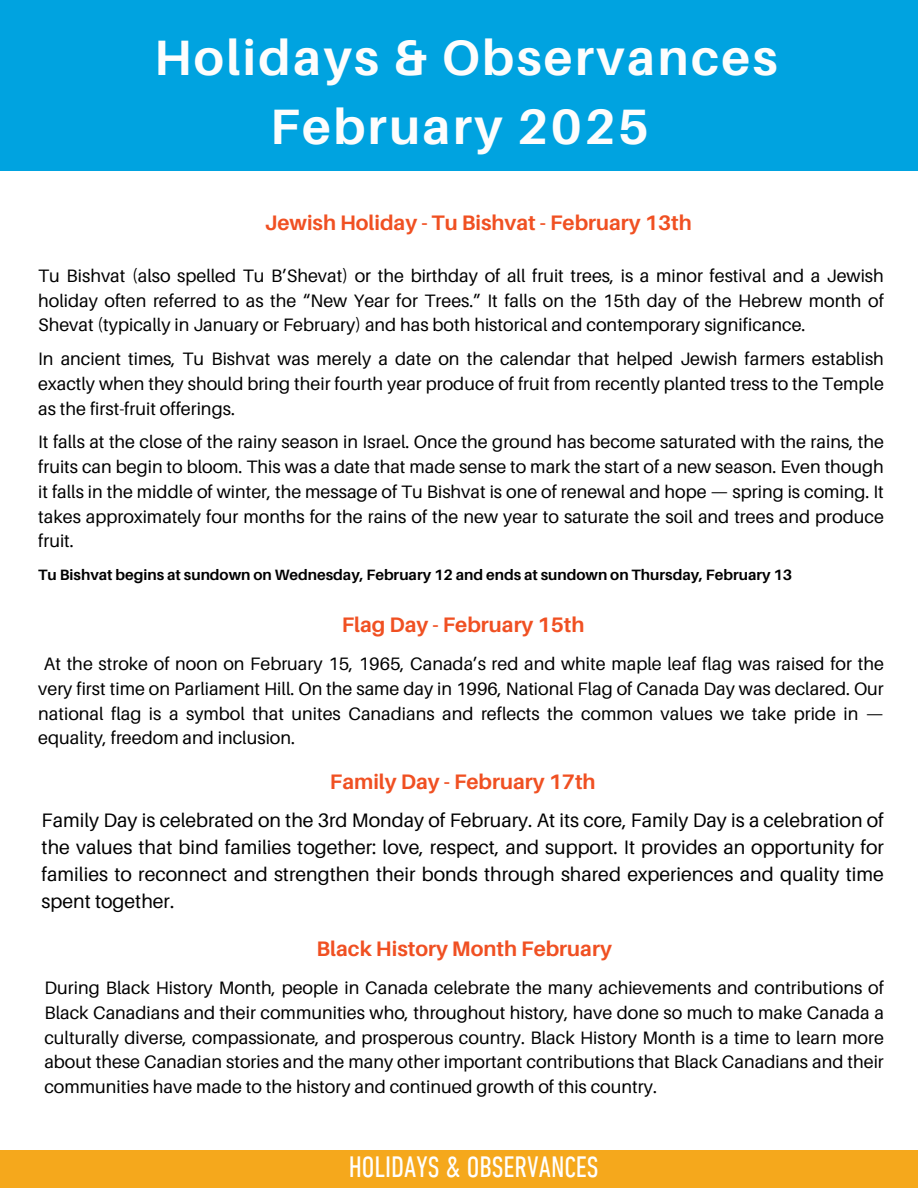
<style>
.page{position:relative;width:918px;height:1188px;background:#fff}
.page>*{position:absolute;margin:0;border:0;box-sizing:border-box;transform-origin:0 0}
.t1{font:700 49.8px/68.7px "Aileron";letter-spacing:.05em;color:#fdfdfd;text-align:center}
.t2{font:condensed 30px "DIN Next LT Pro";color:#fff}
.t3{font:700 21px "Aileron";color:#f05022}
.t4{font:19.5px/27px "Aileron";color:#000;text-align:justify}
.t5{font:18px/24.8px "Aileron";color:#000;text-align:justify}
.t6{font:700 15px "Aileron";color:#000}
</style>
<div class="page">
<div style="left:0;top:1150px;width:918px;height:38px;background:#f5a81c"></div>
<div style="left:0;top:0;width:918px;height:171px;background:#00a3e0"></div>
<h5 class="t1" style="left:154px;top:22px;width:625px">Holidays &amp; Observances<br>February 2025</h5>
<h5 class="t3" style="left:265px;top:209px;width:428px">Jewish Holiday - Tu Bishvat - February 13th</h5>
<h5 class="t5" style="left:38px;top:263px;width:847px">Tu Bishvat (also spelled Tu B’Shevat) or the birthday of all fruit trees, is a minor festival and a Jewish holiday often referred to as the “New Year for Trees.” It falls on the 15th day of the Hebrew month of Shevat (typically in January or February) and has both historical and contemporary significance.</h5>
<p class="t5" style="left:38px;top:346px;width:847px">In ancient times, Tu Bishvat was merely a date on the calendar that helped Jewish farmers establish exactly when they should bring their fourth year produce of fruit from recently planted tress to the Temple as the first-fruit offerings.</p>
<h3 class="t5" style="left:38px;top:429px;width:847px">It falls at the close of the rainy season in Israel. Once the ground has become saturated with the rains, the fruits can begin to bloom. This was a date that made sense to mark the start of a new season. Even though it falls in the middle of winter, the message of Tu Bishvat is one of renewal and hope — spring is coming. It takes approximately four months for the rains of the new year to saturate the soil and trees and produce fruit.</h3>
<h5 class="t6" style="left:38px;top:565px;width:756px">Tu Bishvat begins at sundown on Wednesday, February 12 and ends at sundown on Thursday, February 13</h5>
<h3 class="t3" style="left:342px;top:612px;width:244px">Flag Day - February 15th</h3>
<h4 class="t5" style="left:38px;top:651px;width:847px;text-indent:6px">At the stroke of noon on February 15, 1965, Canada’s red and white maple leaf flag was raised for the very first time on Parliament Hill. On the same day in 1996, National Flag of Canada Day was declared. Our national flag is a symbol that unites Canadians and reflects the common values we take pride in — equality, freedom and inclusion.</h4>
<h2 class="t3" style="left:330px;top:768px;width:267px">Family Day - February 17th</h2>
<h2 class="t4" style="left:42px;top:806px;width:844px">Family Day is celebrated on the 3rd Monday of February. At its core, Family Day is a celebration of the values that bind families together: love, respect, and support. It provides an opportunity for families to reconnect and strengthen their bonds through shared experiences and quality time spent together.</h2>
<h3 class="t3" style="left:316px;top:935px;width:297px">Black History Month February</h3>
<h5 class="t5" style="left:44px;top:975px;width:841px">During Black History Month, people in Canada celebrate the many achievements and contributions of Black Canadians and their communities who, throughout history, have done so much to make Canada a culturally diverse, compassionate, and prosperous country. Black History Month is a time to learn more about these Canadian stories and the many other important contributions that Black Canadians and their communities have made to the history and continued growth of this country.</h5>
<h3 class="t2" style="left:341px;top:1155px;width:251px">HOLIDAYS &amp;LTBSFOUNDATS</h3>
<h2 class="t2" style="left:349px;top:1155px;width:251px">HOLIDAYS &amp; OBSERVANCES</h2>
<h1 class="t2" style="left:388px;top:1155px;width:224px">LODGE OC ERVANCEION</h1>
</div>
